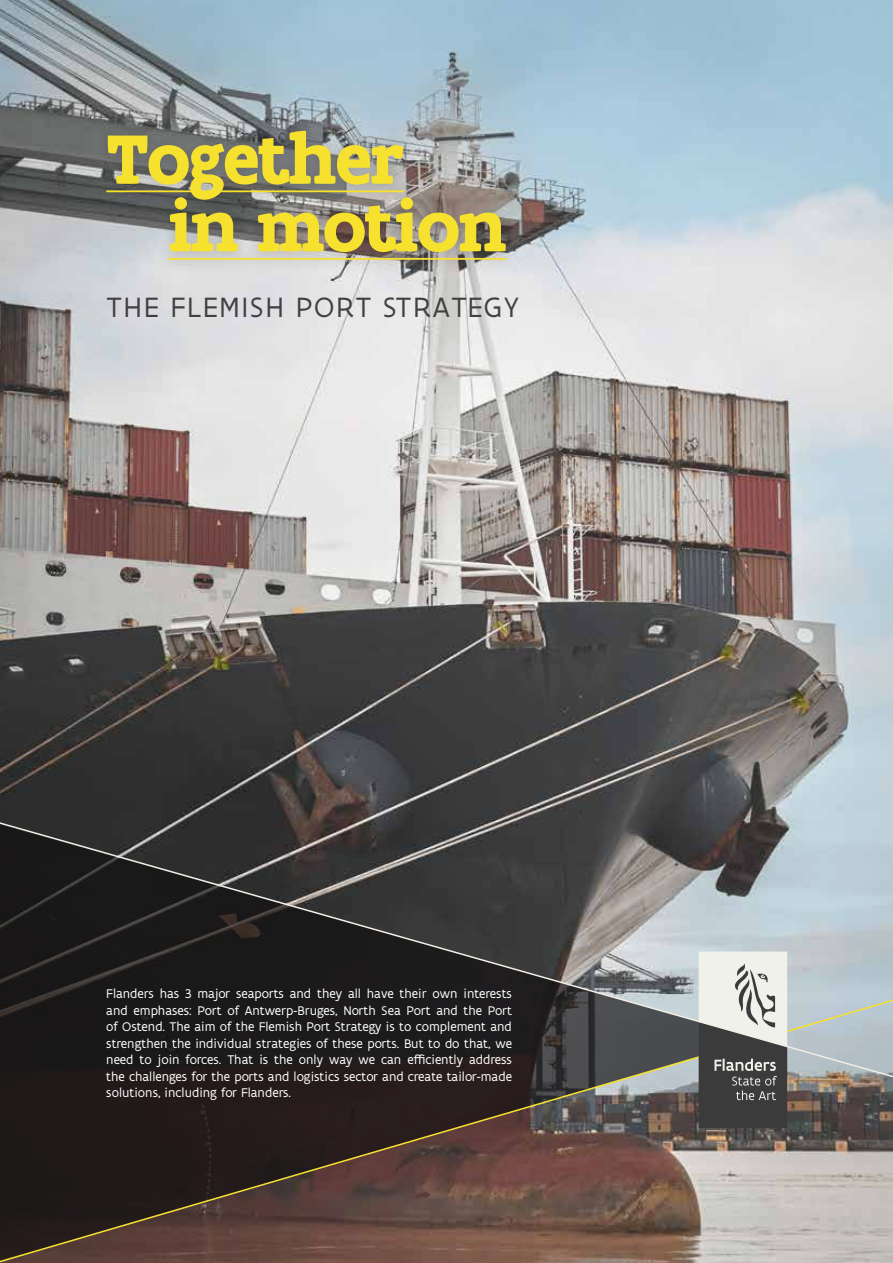
<style>
.page{position:relative;width:893px;height:1263px;background:#fff}
.page>*{position:absolute;margin:0;border:0;box-sizing:border-box;transform-origin:0 0}
.t1{font:700 75px/67.5px "Flanders Art Serif";letter-spacing:-.03em;color:#f7e12f}
.t2{font:30px "Flanders Art Sans";letter-spacing:.055em;color:#414042}
.t3{font:13.5px/16.5px "Flanders Art Sans";color:#fff;text-align:justify}
</style>
<div class="page">
<img style="left:0;top:0;width:893px;height:794px">
<svg style="left:0;top:1141px;width:893px;height:122px;background:#6d5b54"></svg>
<svg style="left:0;top:794px;width:893px;height:347px;background:#4e4d4d"></svg>
<div style="left:94px;top:117px;width:426px;height:156px;background:#231f20;opacity:.2"></div>
<hr style="left:106px;top:190px;width:298px;height:2px;background:#f7e12f">
<hr style="left:168px;top:258px;width:339px;height:2px;background:#f7e12f">
<h1 class="t1" style="left:168px;top:126px;width:340px;text-indent:-62px">Together<br>in motion</h1>
<h2 class="t2" style="left:106px;top:288px;width:414px">THE FLEMISH PORT STRATEGY</h2>
<p class="t3" style="left:106px;top:986px;width:407px">Flanders has 3 major seaports and they all have their own interests and emphases: Port of Antwerp-Bruges, North Sea Port and the Port of Ostend. The aim of the Flemish Port Strategy is to complement and strengthen the individual strategies of these ports. But to do that, we need to join forces. That is the only way we can efficiently address the challenges for the ports and logistics sector and create tailor-made solutions, including for Flanders.</p>
</div>
